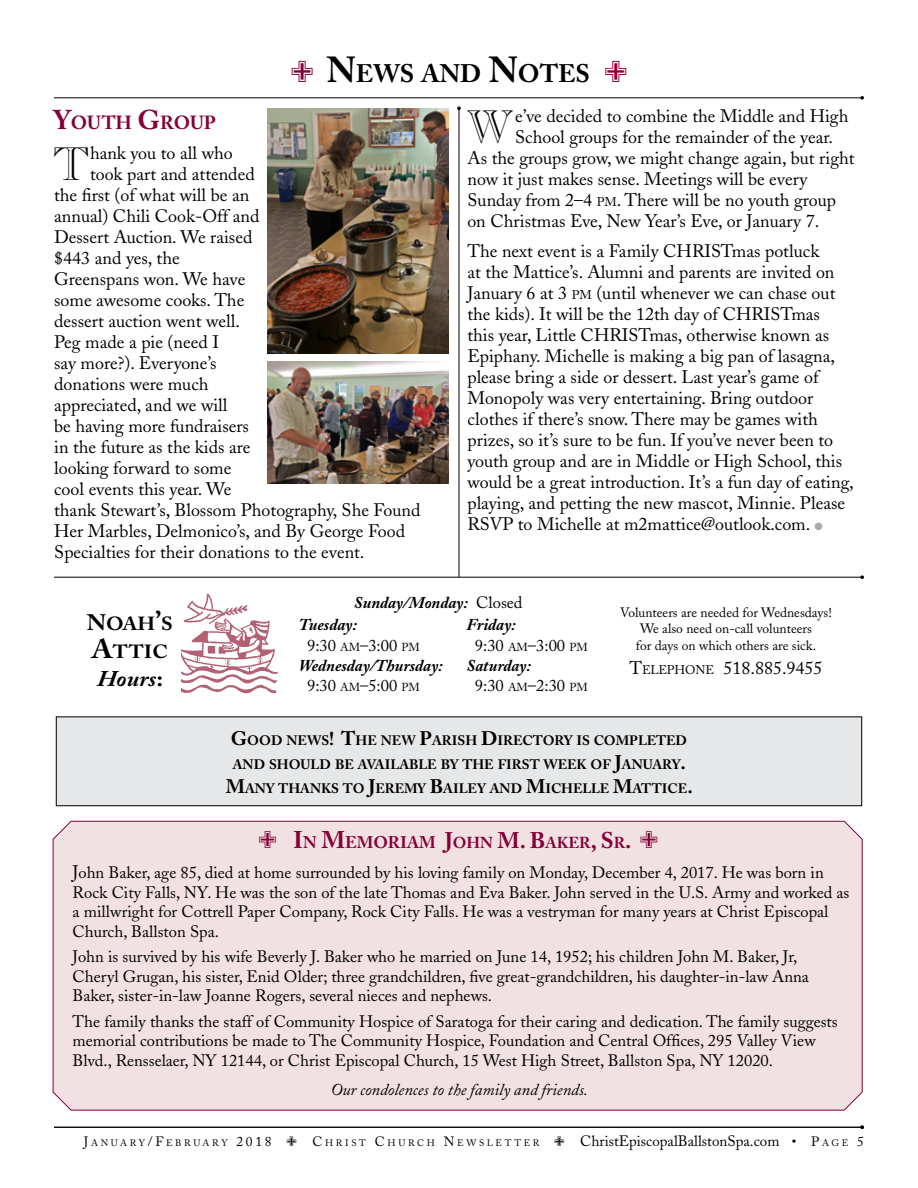
<style>
.page{position:relative;width:918px;height:1188px;background:#fff}
.page>*{position:absolute;margin:0;border:0;box-sizing:border-box;transform-origin:0 0}
.t1{font:46.2px "Caslon ICG Open Face";color:#000}
.t2{font:700 25.2px "Adobe Caslon";color:#000}
.t3{font:italic 700 22.35px "Adobe Caslon";color:#000;scale:1.08 1}
.t4{font:700 18.9px/27.9px "Adobe Caslon";color:#000;scale:1.08 1}
.t5{font:700 18.9px "Adobe Caslon";color:#860038}
.t6{font:18px/21px "Adobe Caslon";color:#000}
.t7{font:18px "Adobe Caslon";color:#000}
.t8{font:700 16.8px "Adobe Caslon";color:#860038}
.t9{font:16.5px/19.5px "Adobe Caslon";color:#000}
.t10{font:italic 700 16.5px "Adobe Caslon";color:#000}
.t11{font:italic 16.5px "Adobe Caslon";color:#000}
.t12{font:15px "Adobe Caslon";color:#000}
.t13{font:700 13.65px/24px "Adobe Caslon";color:#000;text-align:center}
.t14{font:13.5px/16.5px "Adobe Caslon";color:#000;text-align:center}
.t15{font:9.45px "Adobe Caslon";letter-spacing:.285em;color:#000}
.s1{font-size:36px}
.s2{font-size:27px}
.s3{font-size:12.6px}
.s4{color:#a7a9ac}
.s5{font-size:22.35px}
.s6{font-style:normal}
.s7{font-weight:400;font-style:normal}
.s8{font-size:11.55px}
.s9{font-size:19.5px}
.s10{font-size:24px}
.s11{font-size:22.5px}
.s12{font-size:15.75px}
.s13{font-size:18px}
.s14{font-size:13.5px}
.s15{font-size:9.45px}
</style>
<div class="page">
<hr style="left:54px;top:1127px;width:808px;height:1px;background:#000">
<svg style="left:860px;top:1125px;width:4px;height:4px"></svg>
<hr style="left:54px;top:97px;width:808px;height:1px;background:#000">
<svg style="left:860px;top:96px;width:4px;height:4px"></svg>
<hr style="left:54px;top:577px;width:808px;height:1px;background:#000">
<svg style="left:860px;top:575px;width:4px;height:4px"></svg>
<img style="left:181px;top:593px;width:97px;height:101px">
<div style="left:52px;top:820px;width:811px;height:291px;background:#f1e1e2"></div>
<img style="left:267px;top:108px;width:182px;height:245px">
<img style="left:267px;top:362px;width:182px;height:121px">
<hr style="left:459px;top:108px;width:1px;height:469px;background:#000">
<svg style="left:457px;top:106px;width:4px;height:4px"></svg>
<div style="left:56px;top:717px;width:806px;height:89px;background:#e6e7e8"></div>
<div style="left:56px;top:716px;width:806px;height:90px;border:1px solid #000"></div>
<svg style="left:259px;top:831px;width:17px;height:17px"></svg>
<svg style="left:641px;top:831px;width:16px;height:17px"></svg>
<h2 class="t2" style="left:327px;top:58px;width:265px"><span class="s1">N</span>EWS AND <span class="s1">N</span>OTES</h2>
<p class="t5" style="left:54px;top:111px;width:163px"><span class="s2">Y</span>OUTH <span class="s2">G</span>ROUP</p>
<h1 class="t1" style="left:53px;top:137px;width:39px">T</h1>
<p class="t6" style="left:90px;top:143px;width:144px">hank you to all who</p>
<p class="t6" style="left:90px;top:164px;width:166px">took part and attended</p>
<p class="t6" style="left:54px;top:185px;width:197px">the first (of what will be an</p>
<p class="t6" style="left:54px;top:206px;width:207px">annual) Chili Cook-Off and</p>
<p class="t6" style="left:54px;top:227px;width:200px">Dessert Auction. We raised</p>
<p class="t6" style="left:54px;top:248px;width:127px">$443 and yes, the</p>
<p class="t6" style="left:54px;top:269px;width:193px">Greenspans won. We have</p>
<p class="t6" style="left:54px;top:290px;width:192px">some awesome cooks. The</p>
<p class="t6" style="left:54px;top:311px;width:187px">dessert auction went well.</p>
<p class="t6" style="left:54px;top:332px;width:166px">Peg made a pie (need I</p>
<p class="t6" style="left:54px;top:353px;width:164px">say more?). Everyone’s</p>
<p class="t6" style="left:54px;top:374px;width:156px">donations were much</p>
<p class="t6" style="left:54px;top:395px;width:175px">appreciated, and we will</p>
<p class="t6" style="left:54px;top:416px;width:196px">be having more fundraisers</p>
<p class="t6" style="left:54px;top:437px;width:198px">in the future as the kids are</p>
<p class="t6" style="left:54px;top:458px;width:179px">looking forward to some</p>
<p class="t6" style="left:54px;top:479px;width:179px">cool events this year. We</p>
<p class="t6" style="left:54px;top:500px;width:368px">thank Stewart’s, Blossom Photography, She Found</p>
<p class="t6" style="left:54px;top:521px;width:353px">Her Marbles, Delmonico’s, and By George Food</p>
<p class="t6" style="left:54px;top:542px;width:312px">Specialties for their donations to the event.</p>
<h1 class="t1" style="left:467px;top:100px;width:49px">W</h1>
<p class="t6" style="left:515px;top:106px;width:335px">e’ve decided to combine the Middle and High</p>
<p class="t6" style="left:515px;top:127px;width:319px">School groups for the remainder of the year.</p>
<p class="t6" style="left:467px;top:148px;width:389px">As the groups grow, we might change again, but right</p>
<p class="t6" style="left:467px;top:169px;width:341px">now it just makes sense. Meetings will be every</p>
<p class="t6" style="left:467px;top:190px;width:370px">Sunday from 2–4 <span class="s3">PM</span>. There will be no youth group</p>
<p class="t6" style="left:467px;top:211px;width:353px">on Christmas Eve, New Year’s Eve, or January 7.</p>
<p class="t6" style="left:467px;top:241px;width:388px">The next event is a Family CHRISTmas potluck<br>at the Mattice’s. Alumni and parents are invited on January 6 at 3 <span class="s3">PM</span> (until whenever we can chase out the kids). It will be the 12th day of CHRISTmas<br>this year, Little CHRISTmas, otherwise known as Epiphany. Michelle is making a big pan of lasagna, please bring a side or dessert. Last year’s game of Monopoly was very entertaining. Bring outdoor clothes if there’s snow. There may be games with prizes, so it’s sure to be fun. If you’ve never been to youth group and are in Middle or High School, this would be a great introduction. It’s a fun day of eating, playing, and petting the new mascot, Minnie. Please RSVP to Michelle at m2mattice@outlook.com. <span class="s4">●</span></p>
<p class="t4" style="left:87px;top:610px;width:81px"><span class="s5">N</span>OAH<span class="s2">’</span>S<br><span class="s2">A</span>TTIC</p>
<p class="t3" style="left:97px;top:666px;width:63px">Hours<span class="s6">:</span></p>
<p class="t10" style="left:354px;top:594px;width:170px">Sunday/Monday: <span class="s7">Closed</span></p>
<p class="t10" style="left:299px;top:616px;width:60px">Tuesday:</p>
<p class="t9" style="left:307px;top:636px;width:114px">9:30 <span class="s8">AM</span>–3:00 <span class="s8">PM</span></p>
<p class="t10" style="left:299px;top:656px;width:145px">Wednesday/Thursday:</p>
<p class="t9" style="left:307px;top:676px;width:114px">9:30 <span class="s8">AM</span>–5:00 <span class="s8">PM</span></p>
<p class="t10" style="left:467px;top:616px;width:51px">Friday:</p>
<p class="t9" style="left:475px;top:636px;width:114px">9:30 <span class="s8">AM</span>–3:00 <span class="s8">PM</span></p>
<p class="t10" style="left:467px;top:656px;width:66px">Saturday:</p>
<p class="t9" style="left:475px;top:676px;width:114px">9:30 <span class="s8">AM</span>–2:30 <span class="s8">PM</span></p>
<p class="t14" style="left:620px;top:604px;width:213px">Volunteers are needed for Wednesdays!<br>We also need on-call volunteers<br>for days on which others are sick.</p>
<p class="t7" style="left:629px;top:657px;width:195px">T<span class="s3">ELEPHONE</span> 518.885.9455</p>
<p class="t13" style="left:226px;top:728px;width:469px"><span class="s9">G</span>OOD NEWS<span class="s9">! T</span>HE NEW <span class="s9">P</span>ARISH <span class="s9">D</span>IRECTORY IS COMPLETED<br>AND SHOULD BE AVAILABLE BY THE FIRST WEEK OF <span class="s9">J</span>ANUARY<span class="s9">.<br>M</span>ANY THANKS TO <span class="s9">J</span>EREMY <span class="s9">B</span>AILEY AND <span class="s9">M</span>ICHELLE <span class="s9">M</span>ATTICE<span class="s9">.</span></p>
<p class="t8" style="left:293px;top:832px;width:340px"><span class="s10">I</span>N <span class="s10">M</span>EMORIAM <span class="s11">J</span><span class="s12">OHN</span> <span class="s11">M. B</span><span class="s12">AKER</span><span class="s11">, S</span><span class="s12">R</span><span class="s11">.</span></p>
<p class="t9" style="left:73px;top:863px;width:778px"><span class="s13">J</span>ohn Baker, age 85, died at home surrounded by his loving family on Monday, December 4, 2017. He was born in Rock City Falls, NY. He was the son of the late Thomas and Eva Baker. John served in the U.S. Army and worked as a millwright for Cottrell Paper Company, Rock City Falls. He was a vestryman for many years at Christ Episcopal Church, Ballston Spa.</p>
<p class="t9" style="left:73px;top:947px;width:738px">John is survived by his wife Beverly J. Baker who he married on June 14, 1952; his children John M. Baker, Jr,<br>Cheryl Grugan, his sister, Enid Older; three grandchildren, five great-grandchildren, his daughter-in-law Anna<br>Baker, sister-in-law Joanne Rogers, several nieces and nephews.</p>
<p class="t9" style="left:73px;top:1012px;width:767px">The family thanks the staff of Community Hospice of Saratoga for their caring and dedication. The family suggests memorial contributions be made to The Community Hospice, Foundation and Central Offices, 295 Valley View<br>Blvd., Rensselaer, NY 12144, or Christ Episcopal Church, 15 West High Street, Ballston Spa, NY 12020.</p>
<p class="t11" style="left:331px;top:1080px;width:259px">Our condolences to the family and friends.</p>
<p class="t15" style="left:84px;top:1137px;width:189px"><span class="s14">J</span>ANUARY<span class="s14">/F</span>EB RUARY <span class="s14">2018</span></p>
<p class="t15" style="left:312px;top:1137px;width:228px"><span class="s14">C</span>HRIST <span class="s14">C</span>HURCH <span class="s14">N</span>EWSLETTER</p>
<p class="t12" style="left:580px;top:1132px;width:285px">ChristEpiscopalBallstonSpa.com <span class="s14">• P</span> <span class="s15">A G E</span> <span class="s14">5</span></p>
</div>
